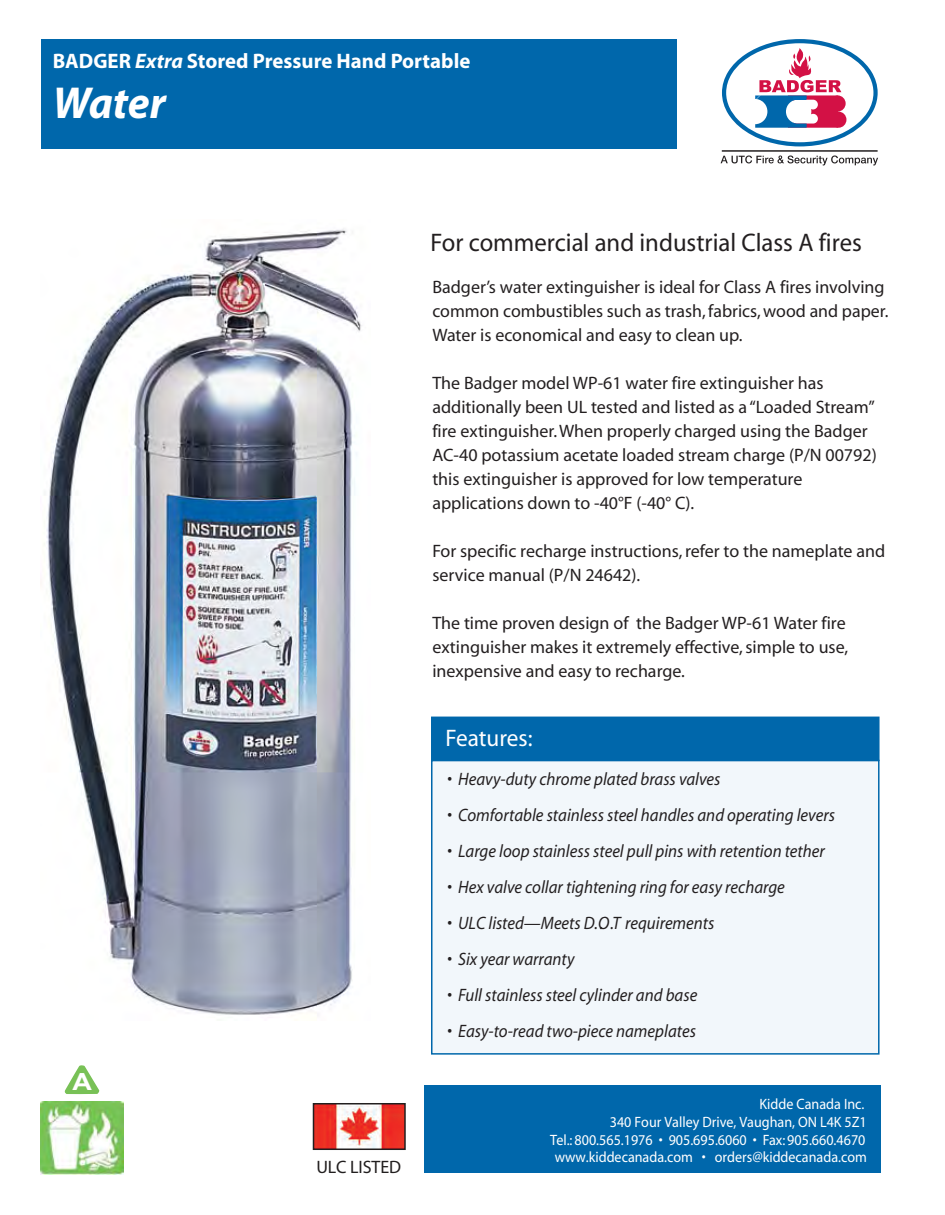
<style>
.page{position:relative;width:945px;height:1215px;background:#fff}
.page>*{position:absolute;margin:0;border:0;box-sizing:border-box;transform-origin:0 0}
.t1{font:italic 700 45px "Myriad";color:#fff}
.t2{font:25.5px "Myriad";color:#231f20}
.t3{font:24px "Myriad";color:#fff}
.t4{font:700 23.55px "Arial";color:#fff;scale:1.15 1}
.t5{font:700 21px "Myriad";color:#fff}
.t6{font:18px/24px "Myriad";color:#231f20}
.t7{font:italic 18px "Myriad";color:#231f20;scale:.94 1}
.t8{font:18px "Myriad";letter-spacing:-.005em;color:#221f1f}
.t9{font:15px/18px "Myriad";color:#fff;text-align:right;scale:.94 1}
.s1{font-style:italic}
</style>
<div class="page">
<img style="left:44px;top:228px;width:318px;height:787px">
<div style="left:431px;top:760px;width:449px;height:295px;background:#f2f7fb;border:2px solid #0067ab"></div>
<div style="left:41px;top:40px;width:635px;height:109px;background:#0067ab"></div>
<hr style="left:722px;top:150px;width:156px;height:2px;background:#231f20">
<svg style="left:722px;top:39px;width:156px;height:107px"></svg>
<svg style="left:721px;top:156px;width:157px;height:9px"></svg>
<div style="left:431px;top:717px;width:449px;height:44px;background:#0067ab"></div>
<img style="left:40px;top:1102px;width:84px;height:72px">
<svg style="left:65px;top:1065px;width:35px;height:30px"></svg>
<div style="left:425px;top:1085px;width:456px;height:88px;background:#0067ab"></div>
<img style="left:316px;top:1106px;width:87px;height:41px">
<div style="left:313px;top:1103px;width:93px;height:47px;border:2px solid #221f1f"></div>
<p class="t5" style="left:53px;top:50px;width:419px">BADGER <span class="s1">Extra</span> Stored Pressure Hand Portable</p>
<h1 class="t1" style="left:53px;top:80px;width:115px">Water</h1>
<h2 class="t2" style="left:430px;top:229px;width:433px">For commercial and industrial Class A fires</h2>
<p class="t6" style="left:432px;top:276px;width:458px">Badger’s water extinguisher is ideal for Class A fires involving common combustibles such as trash, fabrics,wood and paper.<br>Water is economical and easy to clean up.</p>
<p class="t6" style="left:432px;top:372px;width:446px">The Badger model WP-61 water fire extinguisher has additionally been UL tested and listed as a“Loaded Stream” fire extinguisher.When properly charged using the Badger AC-40 potassium acetate loaded stream charge (P/N 00792) this extinguisher is approved for low temperature applications down to -40°F (-40° C).</p>
<p class="t6" style="left:432px;top:540px;width:454px">For specific recharge instructions,refer to the nameplate and service manual (P/N 24642).</p>
<p class="t6" style="left:432px;top:612px;width:417px">The time proven design of the Badger WP-61 Water fire extinguisher makes it extremely effective, simple to use, inexpensive and easy to recharge.</p>
<h3 class="t3" style="left:446px;top:726px;width:89px">Features:</h3>
<h3 class="t4" style="left:72px;top:1068px;width:18px">A</h3>
<p class="t8" style="left:316px;top:1158px;width:86px">ULC LISTED</p>
<p class="t7" style="left:447px;top:770px;width:292px">• Heavy-duty chrome plated brass valves</p>
<p class="t7" style="left:447px;top:806px;width:414px">• Comfortable stainless steel handles and operating levers</p>
<p class="t7" style="left:447px;top:842px;width:403px">• Large loop stainless steel pull pins with retention tether</p>
<p class="t7" style="left:447px;top:878px;width:361px">• Hex valve collar tightening ring for easy recharge</p>
<p class="t7" style="left:447px;top:914px;width:286px">• ULC listed—Meets D.O. .T requirements</p>
<p class="t7" style="left:447px;top:950px;width:137px">• Six year warranty</p>
<p class="t7" style="left:447px;top:986px;width:268px">• Full stainless steel cylinder and base</p>
<p class="t7" style="left:447px;top:1022px;width:266px">• Easy-to-read two-piece nameplates</p>
<p class="t9" style="left:550px;top:1096px;width:338px">Kidde Canada Inc.<br>340 Four Valley Drive, Vaughan, ON L4K 5Z1<br>Tel.: 800.565.1976 • 905.695.6060 • Fax: 905.660.4670</p>
<p class="t9" style="left:555px;top:1148px;width:334px">www.kiddecanada.com • orders@kiddecanada.com</p>
</div>
